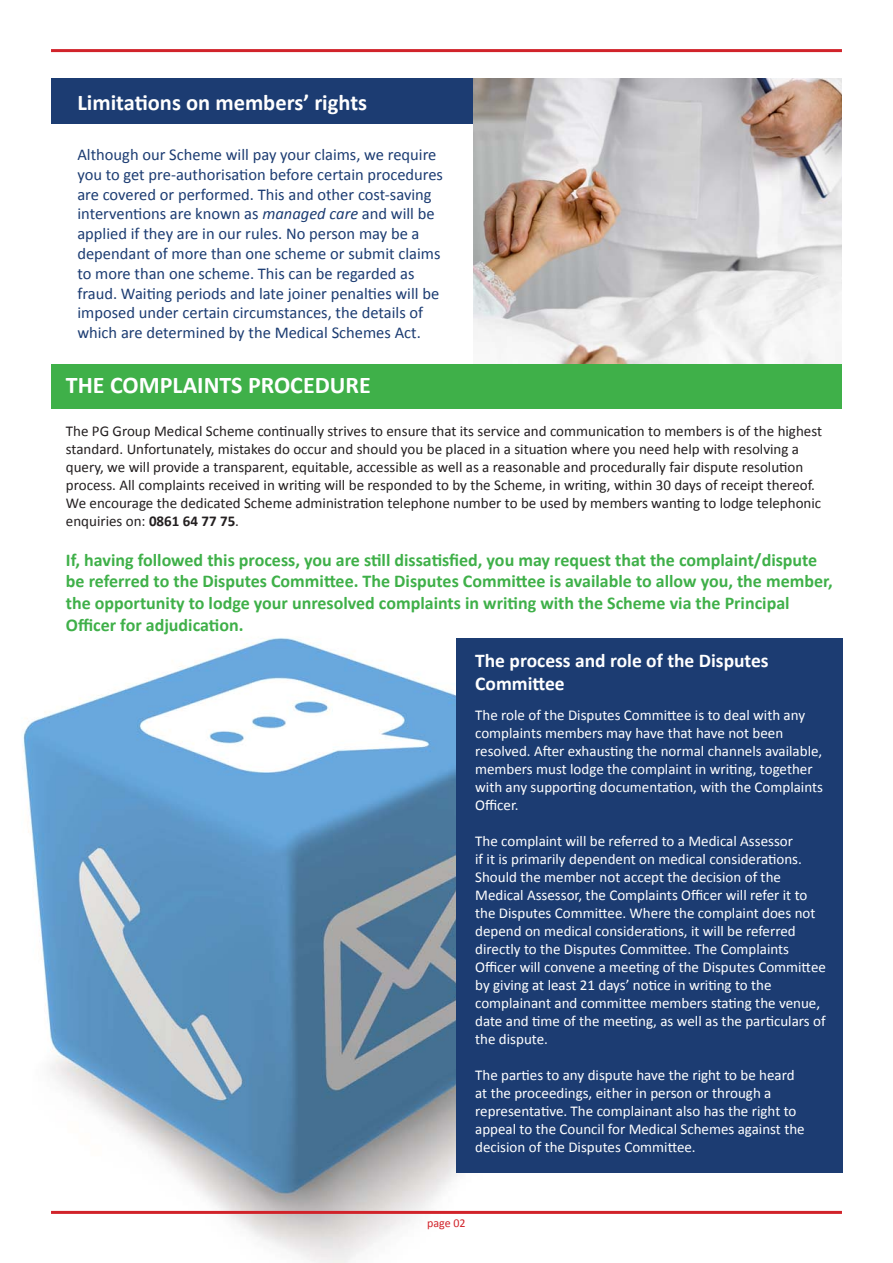
<style>
.page{position:relative;width:893px;height:1263px;background:#fff}
.page>*{position:absolute;margin:0;border:0;box-sizing:border-box;transform-origin:0 0}
.t1{font:700 24px "Calibri";color:#fff}
.t2{font:700 22.5px "Calibri";color:#fff}
.t3{font:700 19.5px/23.4px "Calibri";color:#fff}
.t4{font:700 18px/21.6px "Calibri";color:#3fb049}
.t5{font:16.5px/19.8px "Calibri";color:#1c3c72}
.t6{font:15px/18px "Calibri";color:#fff}
.t7{font:15px/18px "Calibri";color:#231f20}
.t8{font:12px "Calibri";color:#d1232a}
.s1{font-style:italic}
.s2{font-weight:700}
</style>
<div class="page">
<img style="left:23px;top:638px;width:688px;height:625px">
<hr style="left:51px;top:49px;width:791px;height:3px;background:#d1232a">
<hr style="left:51px;top:1211px;width:791px;height:3px;background:#d1232a">
<div style="left:51px;top:79px;width:423px;height:45px;background:#1c3c72"></div>
<img style="left:474px;top:79px;width:368px;height:285px">
<div style="left:456px;top:638px;width:387px;height:534px;background:#1c3c72"></div>
<div style="left:51px;top:364px;width:791px;height:44px;background:#3fb049"></div>
<h2 class="t2" style="left:77px;top:88px;width:291px">Limitations on members’ rights</h2>
<p class="t5" style="left:77px;top:145px;width:367px">Although our Scheme will pay your claims, we require you to get pre-authorisation before certain procedures are covered or performed. This and other cost-saving interventions are known as <span class="s1">managed care</span> and will be applied if they are in our rules. No person may be a dependant of more than one scheme or submit claims to more than one scheme. This can be regarded as fraud. Waiting periods and late joiner penalties will be imposed under certain circumstances, the details of which are determined by the Medical Schemes Act.</p>
<h1 class="t1" style="left:66px;top:369px;width:306px">THE COMPLAINTS PROCEDURE</h1>
<p class="t7" style="left:66px;top:422px;width:758px">The PG Group Medical Scheme continually strives to ensure that its service and communication to members is of the highest standard. Unfortunately, mistakes do occur and should you be placed in a situation where you need help with resolving a query, we will provide a transparent, equitable, accessible as well as a reasonable and procedurally fair dispute resolution process. All complaints received in writing will be responded to by the Scheme, in writing, within 30 days of receipt thereof.<br>We encourage the dedicated Scheme administration telephone number to be used by members wanting to lodge telephonic enquiries on: <span class="s2">0861 64 77 75</span>.</p>
<p class="t4" style="left:66px;top:549px;width:768px">If, having followed this process, you are still dissatisfied, you may request that the complaint/dispute be referred to the Disputes Committee. The Disputes Committee is available to allow you, the member, the opportunity to lodge your unresolved complaints in writing with the Scheme via the Principal Officer for adjudication.</p>
<h3 class="t3" style="left:475px;top:648px;width:295px">The process and role of the Disputes<br>Committee</h3>
<p class="t6" style="left:475px;top:706px;width:349px">The role of the Disputes Committee is to deal with any complaints members may have that have not been resolved. After exhausting the normal channels available, members must lodge the complaint in writing, together with any supporting documentation, with the Complaints Officer.</p>
<p class="t6" style="left:475px;top:832px;width:352px">The complaint will be referred to a Medical Assessor<br>if it is primarily dependent on medical considerations.<br>Should the member not accept the decision of the Medical Assessor, the Complaints Officer will refer it to the Disputes Committee. Where the complaint does not depend on medical considerations, it will be referred directly to the Disputes Committee. The Complaints Officer will convene a meeting of the Disputes Committee by giving at least 21 days’ notice in writing to the complainant and committee members stating the venue, date and time of the meeting, as well as the particulars of the dispute.</p>
<p class="t6" style="left:475px;top:1066px;width:331px">The parties to any dispute have the right to be heard at the proceedings, either in person or through a representative. The complainant also has the right to appeal to the Council for Medical Schemes against the decision of the Disputes Committee.</p>
<p class="t8" style="left:427px;top:1215px;width:40px">page 02</p>
</div>
